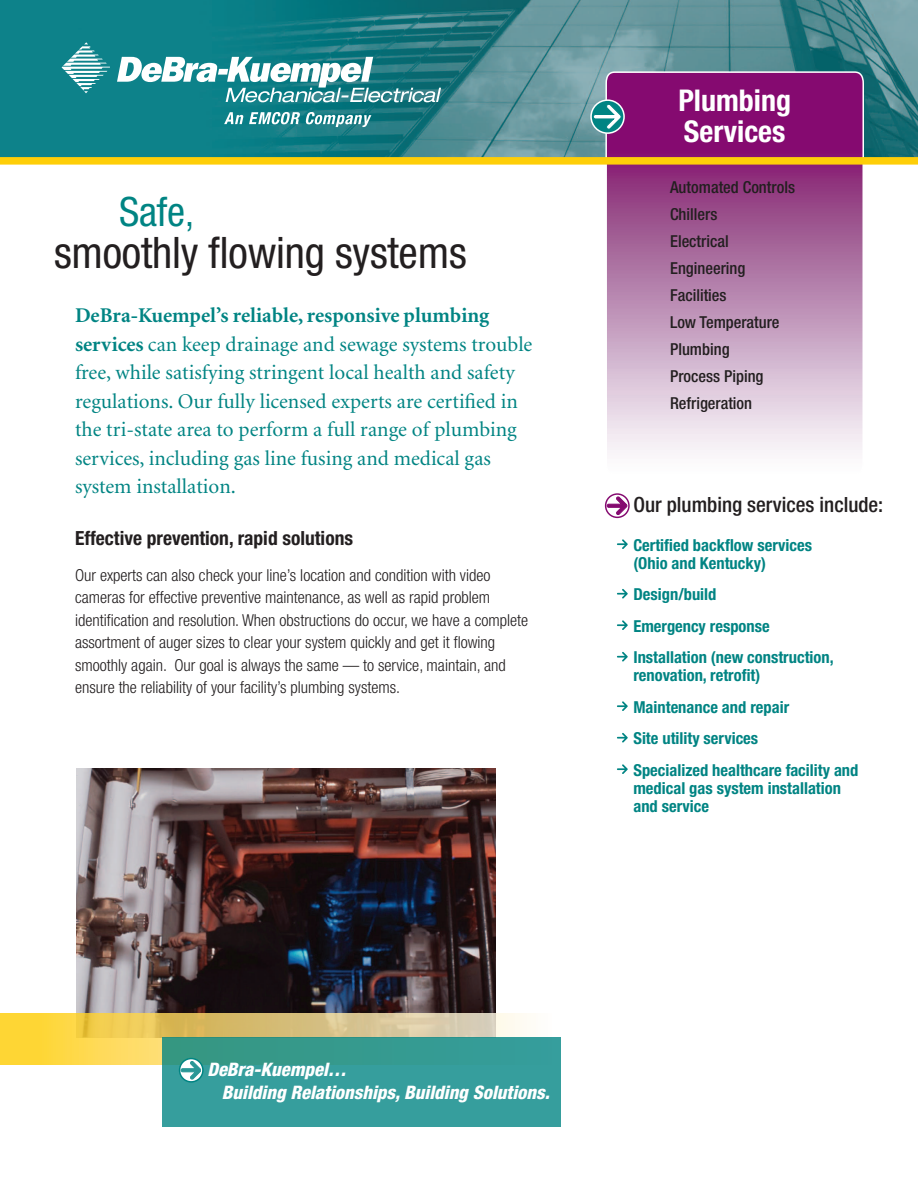
<style>
.page{position:relative;width:918px;height:1188px;background:#fff}
.page>*{position:absolute;margin:0;border:0;box-sizing:border-box;transform-origin:0 0}
.t1{font:condensed 43.5px "Helvetica Neue";letter-spacing:-.005em;color:#231f20}
.t2{font:condensed 40.5px "Helvetica Neue";color:#008483}
.t3{font:700 condensed 30px/31.5px "Helvetica Neue";color:#fff}
.t4{font:21px/28.5px "Minion";color:#008483}
.t5{font:500 condensed 21px "Helvetica Neue";color:#231f20}
.t6{font:700 condensed 19.5px "Helvetica Neue";color:#231f20}
.t7{font:italic 800 condensed 18.6px/22.4px "Helvetica Neue";color:#fff}
.t8{font:300 condensed 16.5px/22.5px "Helvetica Neue";color:#231f20}
.t9{font:700 condensed 16.5px/31.5px "Helvetica Neue";color:#008483}
.t10{font:500 condensed 16.5px/27px "Helvetica Neue";color:#231f20}
.s1{font-size:37.5px}
.s2{font-weight:700}
</style>
<div class="page">
<img style="left:0;top:0;width:918px;height:157px">
<svg style="left:605px;top:72px;width:260px;height:381px;background:#b375a9"></svg>
<img style="left:76px;top:768px;width:419px;height:246px">
<svg style="left:62px;top:42px;width:48px;height:51px"></svg>
<svg style="left:117px;top:57px;width:324px;height:45px"></svg>
<svg style="left:224px;top:112px;width:147px;height:15px"></svg>
<div style="left:0;top:157px;width:918px;height:8px;background:#fece08"></div>
<svg style="left:591px;top:100px;width:33px;height:33px"></svg>
<div style="left:590px;top:99px;width:35px;height:35px;border:2px solid #fff;border-radius:50%"></div>
<svg style="left:593px;top:104px;width:28px;height:26px"></svg>
<svg style="left:0;top:1014px;width:527px;height:51px;background:#eacd6e"></svg>
<svg style="left:162px;top:1037px;width:399px;height:89px;background:#359c98"></svg>
<svg style="left:180px;top:1059px;width:23px;height:23px"></svg>
<div style="left:179px;top:1058px;width:25px;height:25px;border:1px solid #008483;border-radius:50%"></div>
<svg style="left:181px;top:1061px;width:20px;height:18px"></svg>
<svg style="left:617px;top:539px;width:11px;height:10px"></svg>
<svg style="left:617px;top:589px;width:11px;height:10px"></svg>
<svg style="left:617px;top:620px;width:11px;height:10px"></svg>
<svg style="left:617px;top:652px;width:11px;height:10px"></svg>
<svg style="left:617px;top:701px;width:11px;height:10px"></svg>
<svg style="left:617px;top:733px;width:11px;height:10px"></svg>
<svg style="left:617px;top:764px;width:11px;height:10px"></svg>
<svg style="left:606px;top:494px;width:23px;height:23px"></svg>
<div style="left:605px;top:493px;width:25px;height:25px;border:1px solid #850a70;border-radius:50%"></div>
<svg style="left:607px;top:497px;width:20px;height:18px"></svg>
<h2 class="t2" style="left:119px;top:188px;width:77px">Safe<span class="s1">,</span></h2>
<h1 class="t1" style="left:54px;top:228px;width:414px">smoothly flowing systems</h1>
<p class="t4" style="left:75px;top:302px;width:459px"><span class="s2">DeBra-Kuempel’s reliable, responsive plumbing services</span> can keep drainage and sewage systems trouble free, while satisfying stringent local health and safety regulations. Our fully licensed experts are certified in the tri-state area to perform a full range of plumbing services, including gas line fusing and medical gas system installation.</p>
<p class="t6" style="left:75px;top:526px;width:280px">Effective prevention, rapid solutions</p>
<p class="t8" style="left:75px;top:564px;width:455px">Our experts can also check your line’s location and condition with video cameras for effective preventive maintenance, as well as rapid problem identification and resolution. When obstructions do occur, we have a complete assortment of auger sizes to clear your system quickly and get it flowing smoothly again. Our goal is always the same — to service, maintain, and ensure the reliability of your facility’s plumbing systems.</p>
<h3 class="t3" style="left:678px;top:84px;width:114px">Plumbing<br>Services</h3>
<p class="t10" style="left:670px;top:174px;width:126px">Automated Controls<br>Chillers<br>Electrical<br>Engineering<br>Facilities<br>Low Temperature<br>Plumbing<br>Process Piping<br>Refrigeration</p>
<p class="t5" style="left:633px;top:492px;width:251px">Our plumbing services include:</p>
<p class="t9" style="left:633px;top:535px;width:180px;line-height:18px">Certified backflow services (Ohio and Kentucky)</p>
<p class="t9" style="left:633px;top:578px;width:202px">Design/build<br>Emergency response<br>Installation (new construction,</p>
<p class="t9" style="left:633px;top:659px;width:226px">renovation, retrofit)<br>Maintenance and repair<br>Site utility services<br>Specialized healthcare facility and</p>
<p class="t9" style="left:633px;top:778px;width:209px;line-height:18px">medical gas system installation and service</p>
<p class="t7" style="left:222px;top:1058px;width:329px;text-indent:-15px">DeBra-Kuempel…<br>Building Relationships, Building Solutions.</p>
</div>
